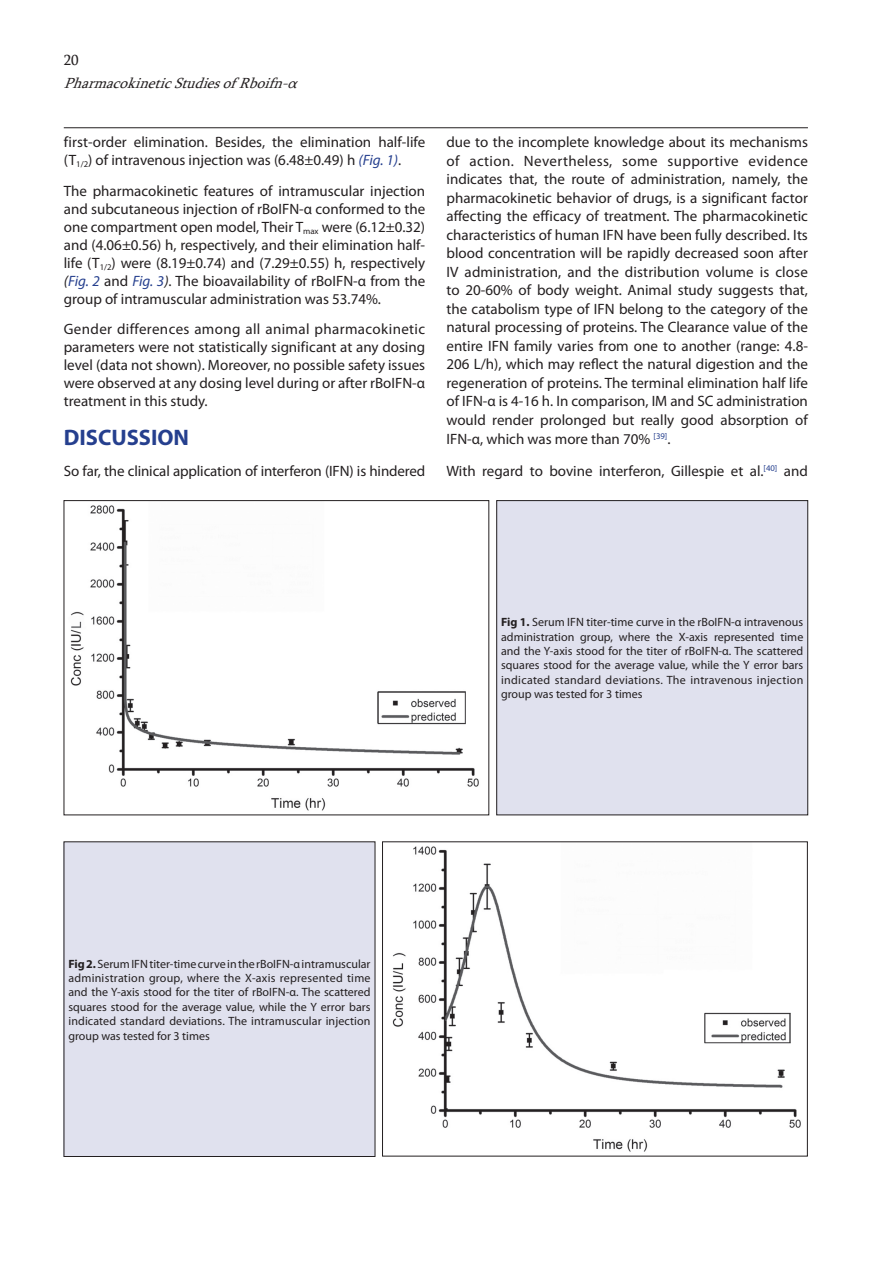
<style>
.page{position:relative;width:893px;height:1263px;background:#fff}
.page>*{position:absolute;margin:0;border:0;box-sizing:border-box;transform-origin:0 0}
.t1{font:700 22.5px "Myriad Pro";color:#253f8e}
.t2{font:15px/18.5px "Myriad Pro";color:#231f20;text-align:justify}
.t3{font:italic 15px "Sylfaen";color:#231f20}
.t4{font:15px "Sylfaen";color:#231f20}
.t5{font:12px/14.4px "Myriad Pro";letter-spacing:.01em;color:#231f20;text-align:justify}
.s1{font-style:italic;color:#253f8e}
.s2{font-style:italic}
.s3{font-weight:700}
</style>
<div class="page">
<hr style="left:64px;top:127px;width:744px;height:1px;background:#231f20">
<img style="left:70px;top:505px;width:409px;height:306px">
<img style="left:392px;top:846px;width:409px;height:306px">
<div style="left:497px;top:501px;width:311px;height:314px;background:#e0e1ee"></div>
<div style="left:496px;top:500px;width:312px;height:315px;border:1px solid #231f20"></div>
<div style="left:64px;top:842px;width:311px;height:314px;background:#e0e1ee"></div>
<p class="t4" style="left:64px;top:50px;width:16px">20</p>
<p class="t3" style="left:64px;top:73px;width:241px">PharmacokineticStudiesofRboifn-α</p>
<p class="t2" style="left:64px;top:133px;width:363px;line-height:18px">first-order elimination. Besides, the elimination half-life (T<sub>1/2</sub>) of intravenous injection was (6.48±0.49) h <span class="s1">(Fig. 1)</span>.</p>
<p class="t2" style="left:64px;top:181px;width:363px;line-height:18px">The pharmacokinetic features of intramuscular injection and subcutaneous injection of rBoIFN-α conformed to the one compartment open model, Their T<sub>max</sub> were (6.12±0.32) and (4.06±0.56) h, respectively, and their elimination half&shy;life (T<sub>1/2</sub>) were (8.19±0.74) and (7.29±0.55) h, respectively <span class="s2">(</span><span class="s1">Fig. 2</span> and <span class="s1">Fig. 3</span><span class="s2">)</span>. The bioavailability of rBoIFN-α from the group of intramuscular administration was 53.74%.</p>
<p class="t2" style="left:64px;top:319px;width:363px;line-height:18px">Gender differences among all animal pharmacokinetic parameters were not statistically significant at any dosing level (data not shown). Moreover, no possible safety issues were observed at any dosing level during or after rBoIFN-α treatment in this study.</p>
<h1 class="t1" style="left:64px;top:423px;width:127px">DISCUSSION</h1>
<p class="t2" style="left:64px;top:462px;width:363px">So far, the clinical application of interferon (IFN) is hindered</p>
<p class="t2" style="left:446px;top:133px;width:363px">due to the incomplete knowledge about its mechanisms of action. Nevertheless, some supportive evidence indicates that, the route of administration, namely, the pharmacokinetic behavior of drugs, is a significant factor affecting the efficacy of treatment. The pharmacokinetic characteristics of human IFN have been fully described. Its blood concentration will be rapidly decreased soon after IV administration, and the distribution volume is close to 20-60% of body weight. Animal study suggests that, the catabolism type of IFN belong to the category of the natural processing of proteins. The Clearance value of the entire IFN family varies from one to another (range: 4.8- 206 L/h), which may reflect the natural digestion and the regeneration of proteins. The terminal elimination half life of IFN-α is 4-16 h. In comparison, IM and SC administration would render prolonged but really good absorption of IFN-α, which was more than 70% <sup>[39]</sup>.</p>
<p class="t2" style="left:446px;top:461px;width:363px">With regard to bovine interferon, Gillespie et al.<sup>[40]</sup> and</p>
<p class="t5" style="left:501px;top:615px;width:304px"><span class="s3">Fig 1.</span> Serum IFN titer-time curve in the rBoIFN-α intravenous administration group, where the X-axis represented time and the Y-axis stood for the titer of rBoIFN-α. The scattered squares stood for the average value, while the Y error bars indicated standard deviations. The intravenous injection group was tested for 3 times</p>
<p class="t5" style="left:68px;top:956px;width:304px"><span class="s3">Fig 2.</span> Serum IFN titer-time curve in the rBoIFN-α intramuscular administration group, where the X-axis represented time and the Y-axis stood for the titer of rBoIFN-α. The scattered squares stood for the average value, while the Y error bars indicated standard deviations. The intramuscular injection group was tested for 3 times</p>
</div>
